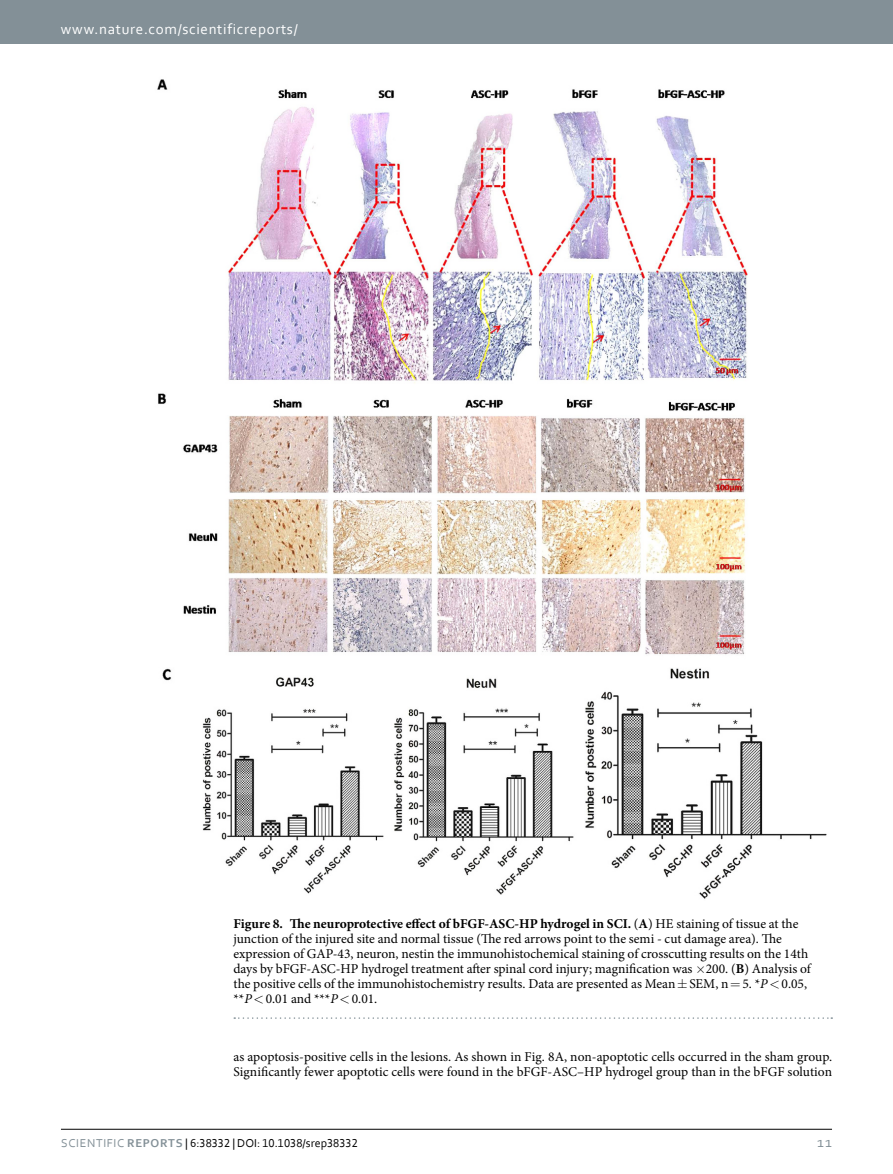
<style>
.page{position:relative;width:893px;height:1174px;background:#fff}
.page>*{position:absolute;margin:0;border:0;box-sizing:border-box;transform-origin:0 0}
.t1{font:15px "Nwllhk Corbel";letter-spacing:.045em;color:#fff}
.t2{font:15px "Sbldwt Corbel";color:#839097}
.t3{font:13.5px/15px "Xjyltl Minion Pro";color:#000}
.t4{font:700 13.5px "Tckqhn Minion Pro";color:#000}
.t5{font:12px "Rknyth Fhlpqg Lgxcxm Shyfnk Srypmf Bxvmyc Corbel";color:#000}
.s1{font-family:"Xjyltl Minion Pro";font-weight:400}
.s2{font-family:"Tckqhn Minion Pro";font-weight:700}
.s3{font-family:"Ftsyxr Minion Pro";font-style:italic}
.s4{font-family:"Vxwdsg Corbel";color:#839097}
.s5{font-family:"Fwktwb Corbel";font-weight:700;color:#839097}
</style>
<div class="page">
<div style="left:0;top:0;width:893px;height:43px;background:#839097"></div>
<hr style="left:61px;top:1129px;width:771px;height:1px;background:#000">
<img style="left:157px;top:79px;width:670px;height:820px">
<svg style="left:234px;top:1017px;width:598px;height:1px"></svg>
<p class="t1" style="left:61px;top:19px;width:238px">www.nature.com/scientificreports/</p>
<p class="t4" style="left:233px;top:914px;width:567px">Figure 8. The neuroprotective effect of bFGF-ASC-HP hydrogel in SCI. <span class="s1">(</span>A<span class="s1">) HE staining of tissue at the</span></p>
<p class="t3" style="left:233px;top:931px;width:579px">junction of the injured site and normal tissue (The red arrows point to the semi - cut damage area). The expression of GAP-43, neuron, nestin the immunohistochemical staining of crosscutting results on the 14th days by bFGF-ASC-HP hydrogel treatment after spinal cord injury; magnification was 200. (<span class="s2">B</span>) Analysis of the positive cells of the immunohistochemistry results. Data are presented as Mean SEM, n 5. *<span class="s3">P</span> 0.05, **<span class="s3">P</span> 0.01 and ***<span class="s3">P</span> 0.01.</p>
<p class="t3" style="left:233px;top:1049px;width:600px">as apoptosis-positive cells in the lesions. As shown in Fig. 8A, non-apoptotic cells occurred in the sham group.<br>Significantly fewer apoptotic cells were found in the bFGF-ASC–HP hydrogel group than in the bFGF solution</p>
<p class="t5" style="left:61px;top:1135px;width:298px"><span class="s4">SCIENTIFIC</span> <span class="s5">REPORTS</span> | 6:38332 | DOI: 10.1038/srep38332</p>
<p class="t2" style="left:817px;top:1132px;width:16px">11</p>
</div>
